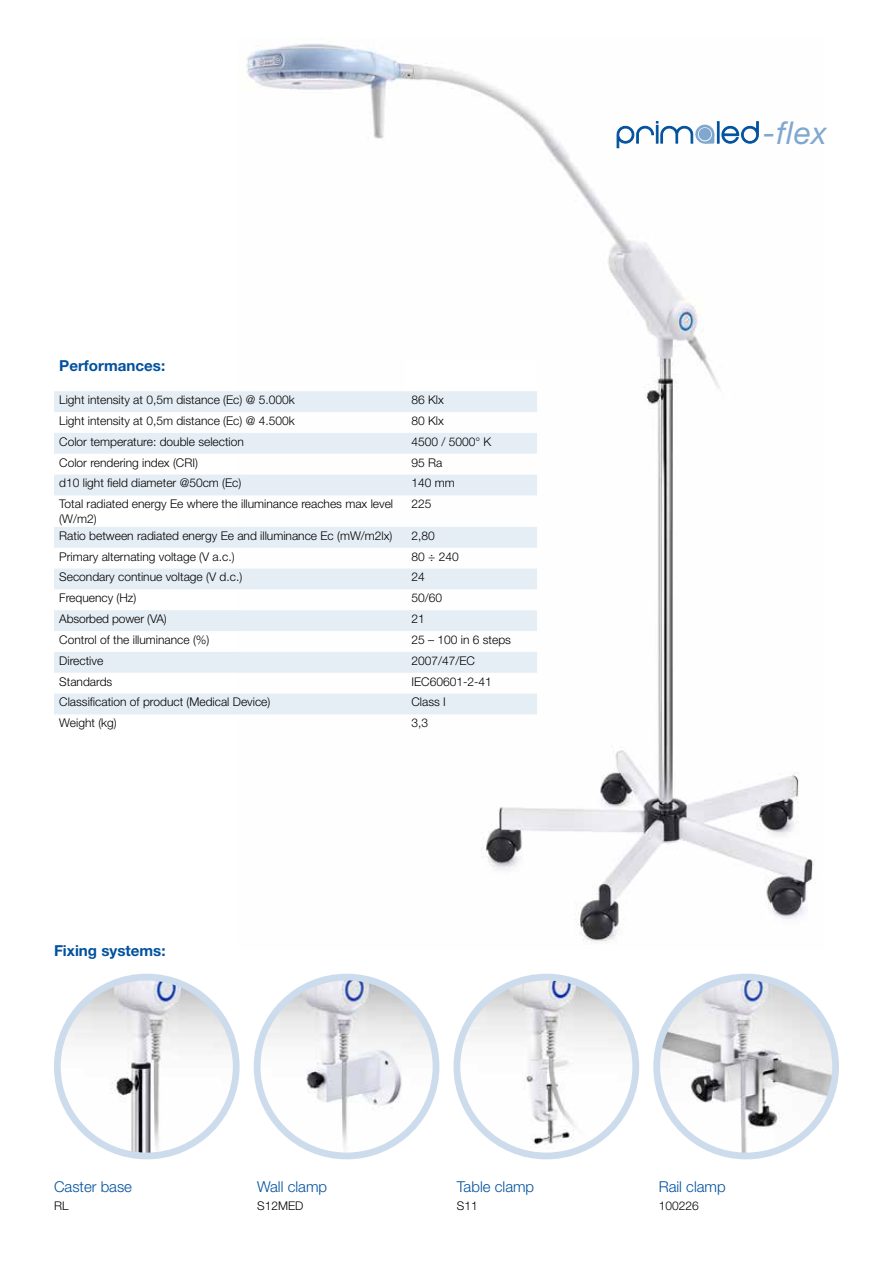
<style>
.page{position:relative;width:893px;height:1263px;background:#fff}
.page>*{position:absolute;margin:0;border:0;box-sizing:border-box;transform-origin:0 0}
.t1{font:italic 31.5px "Helvetica Neue LT Std";color:#80a8ce}
.t2{font:700 15.15px "Helvetica Neue LT Std";color:#00519e}
.t3{font:300 15px "Helvetica Neue LT Std";color:#00519e}
.t4{font:300 12px/14.4px "Helvetica Neue LT Std";color:#000}
</style>
<div class="page">
<img style="left:238px;top:43px;width:578px;height:900px">
<img style="left:57px;top:977px;width:179px;height:179px;border-radius:89px">
<div style="left:54px;top:974px;width:186px;height:185px;border:7px solid #ccdcec;border-radius:50%"></div>
<img style="left:257px;top:977px;width:179px;height:179px;border-radius:89px">
<div style="left:254px;top:974px;width:185px;height:185px;border:7px solid #ccdcec;border-radius:50%"></div>
<img style="left:457px;top:977px;width:179px;height:179px;border-radius:89px">
<div style="left:453px;top:974px;width:186px;height:185px;border:7px solid #ccdcec;border-radius:50%"></div>
<img style="left:657px;top:977px;width:179px;height:179px;border-radius:89px">
<div style="left:653px;top:974px;width:186px;height:185px;border:7px solid #ccdcec;border-radius:50%"></div>
<div style="left:406px;top:360px;width:131px;height:31px;background:#fff"></div>
<svg style="left:54px;top:391px;width:483px;height:323px;fill:#ebf1f7"></svg>
<div style="left:717px;top:121px;width:3px;height:23px;background:#00519e;border:1px solid #00519e"></div>
<svg style="left:721px;top:121px;width:38px;height:23px"></svg>
<svg style="left:616px;top:121px;width:98px;height:28px"></svg>
<p class="t2" style="left:59px;top:356px;width:108px">Performances:</p>
<p class="t4" style="left:59px;top:392px;width:237px">Light intensity at 0,5m distance (Ec) @ 5.000k</p>
<p class="t4" style="left:411px;top:392px;width:34px">86 Klx</p>
<p class="t4" style="left:59px;top:413px;width:237px">Light intensity at 0,5m distance (Ec) @ 4.500k</p>
<p class="t4" style="left:411px;top:413px;width:34px">80 Klx</p>
<p class="t4" style="left:59px;top:434px;width:186px">Color temperature: double selection</p>
<p class="t4" style="left:411px;top:434px;width:81px">4500 / 5000° K</p>
<p class="t4" style="left:59px;top:455px;width:140px">Color rendering index (CRI)</p>
<p class="t4" style="left:411px;top:455px;width:32px">95 Ra</p>
<p class="t4" style="left:59px;top:476px;width:184px">d10 light field diameter @50cm (Ec)</p>
<p class="t4" style="left:411px;top:476px;width:45px">140 mm</p>
<p class="t4" style="left:59px;top:496px;width:335px">Total radiated energy Ee where the illuminance reaches max level (W/m2)</p>
<p class="t4" style="left:411px;top:496px;width:22px">225</p>
<p class="t4" style="left:59px;top:528px;width:335px">Ratio between radiated energy Ee and illuminance Ec (mW/m2lx)</p>
<p class="t4" style="left:411px;top:528px;width:25px">2,80</p>
<p class="t4" style="left:59px;top:549px;width:177px">Primary alternating voltage (V a.c.)</p>
<p class="t4" style="left:411px;top:549px;width:49px">80 ÷ 240</p>
<p class="t4" style="left:59px;top:570px;width:184px">Secondary continue voltage (V d.c.)</p>
<p class="t4" style="left:411px;top:570px;width:15px">24</p>
<p class="t4" style="left:59px;top:590px;width:79px">Frequency (Hz)</p>
<p class="t4" style="left:411px;top:590px;width:32px">50/60</p>
<p class="t4" style="left:59px;top:611px;width:109px">Absorbed power (VA)</p>
<p class="t4" style="left:411px;top:611px;width:15px">21</p>
<p class="t4" style="left:59px;top:632px;width:152px">Control of the illuminance (%)</p>
<p class="t4" style="left:411px;top:632px;width:101px">25 – 100 in 6 steps</p>
<p class="t4" style="left:59px;top:653px;width:46px">Directive</p>
<p class="t4" style="left:411px;top:653px;width:65px">2007/47/EC</p>
<p class="t4" style="left:59px;top:674px;width:55px">Standards</p>
<p class="t4" style="left:411px;top:674px;width:82px">IEC60601-2-41</p>
<p class="t4" style="left:59px;top:695px;width:213px">Classification of product (Medical Device)</p>
<p class="t4" style="left:411px;top:695px;width:36px">Class I</p>
<p class="t4" style="left:59px;top:715px;width:59px">Weight (kg)</p>
<p class="t4" style="left:411px;top:715px;width:18px">3,3</p>
<p class="t2" style="left:54px;top:941px;width:113px">Fixing systems:</p>
<p class="t3" style="left:54px;top:1177px;width:80px">Caster base</p>
<p class="t4" style="left:54px;top:1198px;width:16px">RL</p>
<p class="t3" style="left:257px;top:1177px;width:72px">Wall clamp</p>
<p class="t4" style="left:257px;top:1198px;width:48px">S12MED</p>
<p class="t3" style="left:457px;top:1177px;width:79px">Table clamp</p>
<p class="t4" style="left:457px;top:1198px;width:22px">S11</p>
<h1 class="t1" style="left:763px;top:114px;width:65px">-flex</h1>
<p class="t3" style="left:659px;top:1177px;width:68px">Rail clamp</p>
<p class="t4" style="left:659px;top:1198px;width:42px">100226</p>
</div>
